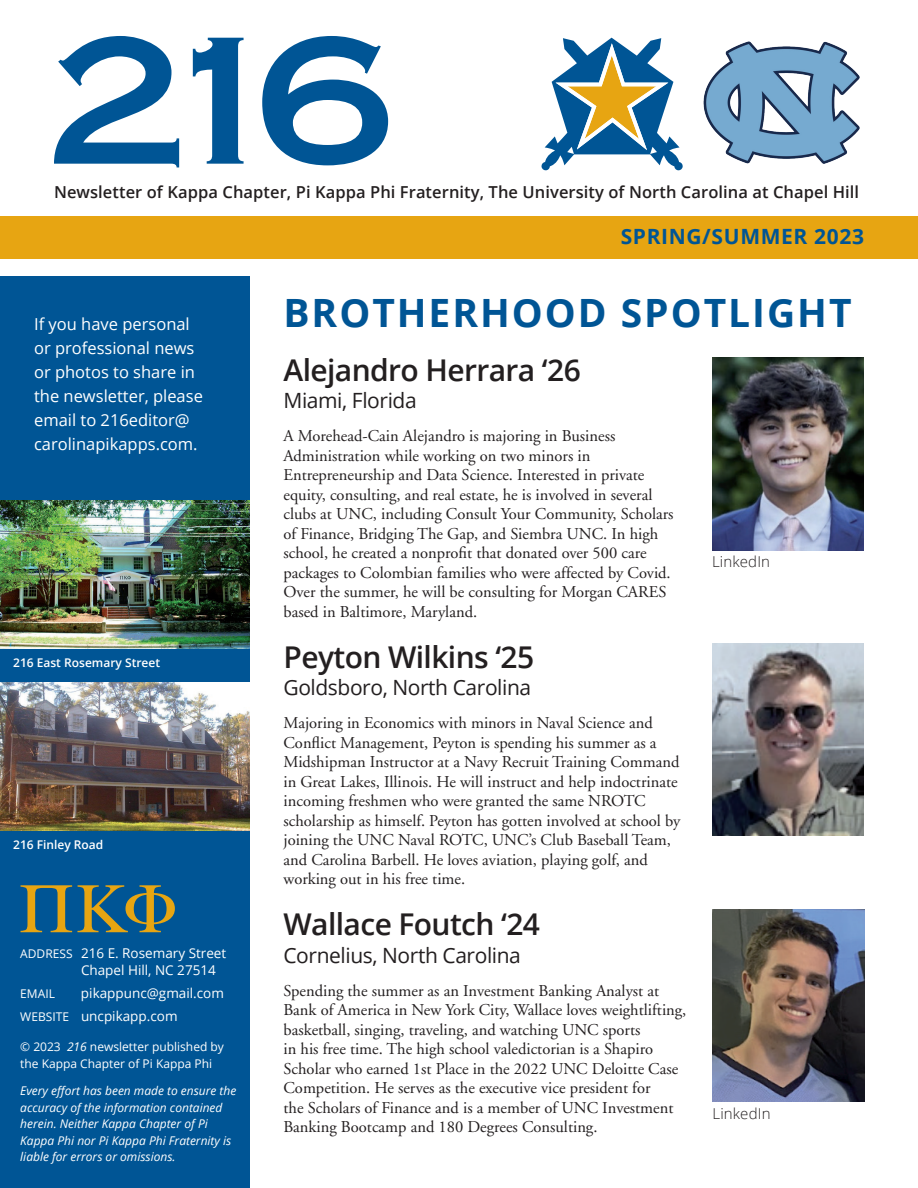
<style>
.page{position:relative;width:918px;height:1188px;background:#fff}
.page>*{position:absolute;margin:0;border:0;box-sizing:border-box;transform-origin:0 0}
.t1{font:700 39px "Open Sans";letter-spacing:.05em;color:#005595}
.t2{font:600 30px "Open Sans";letter-spacing:-.02em;color:#231f20}
.t3{font:21px "Open Sans";letter-spacing:-.02em;color:#231f20}
.t4{font:700 21px "Open Sans";letter-spacing:.03em;color:#005595}
.t5{font:16.5px/19.5px "Adobe Garamond";color:#231f20}
.t6{font:16.5px/24px "Open Sans";color:#fff}
.t7{font:600 16.5px "Open Sans";letter-spacing:.005em;color:#231f20}
.t8{font:300 15px "Open Sans";letter-spacing:.01em;color:#231f20}
.t9{font:13.5px/16.5px "Open Sans";color:#fff}
.t10{font:italic 12px/16.5px "Open Sans";color:#fff}
.t11{font:12px/16.5px "Open Sans";color:#fff}
.t12{font:600 12px "Open Sans";color:#fff}
.s1{font-size:12px}
.s2{font-style:italic}
</style>
<div class="page">
<svg style="left:54px;top:36px;width:334px;height:131px"></svg>
<svg style="left:542px;top:38px;width:141px;height:132px"></svg>
<img style="left:704px;top:42px;width:155px;height:122px">
<div style="left:0;top:216px;width:918px;height:42px;background:#e7a512"></div>
<div style="left:0;top:277px;width:250px;height:911px;background:#005595"></div>
<svg style="left:21px;top:885px;width:154px;height:47px"></svg>
<img style="left:712px;top:358px;width:152px;height:192px">
<img style="left:0;top:682px;width:249px;height:149px">
<img style="left:0;top:500px;width:249px;height:149px">
<img style="left:712px;top:643px;width:152px;height:193px">
<img style="left:712px;top:909px;width:152px;height:193px">
<p class="t7" style="left:54px;top:180px;width:807px">Newsletter of Kappa Chapter, Pi Kappa Phi Fraternity, The University of North Carolina at Chapel Hill</p>
<p class="t4" style="left:621px;top:222px;width:245px">SPRING/SUMMER 2023</p>
<p class="t6" style="left:34px;top:312px;width:170px">If you have personal or professional news or photos to share in the newsletter, please email to 216editor@ carolinapikapps.com.</p>
<p class="t12" style="left:13px;top:654px;width:148px">216 East Rosemary Street</p>
<p class="t12" style="left:13px;top:837px;width:92px">216 Finley Road</p>
<p class="t9" style="left:81px;top:945px;width:147px;text-indent:-61px"><span class="s1">ADDRESS</span> 216 E. Rosemary Street<br>Chapel Hill, NC 27514</p>
<p class="t11" style="left:20px;top:985px;width:36px">EMAIL</p>
<p class="t9" style="left:20px;top:981px;width:205px;line-height:23.2px;text-indent:61px">pikappunc@gmail.com<br><span class="s1">WEBSITE</span> uncpikapp.com</p>
<p class="t11" style="left:20px;top:1038px;width:205px">© 2023 <span class="s2">216</span> newsletter published by the Kappa Chapter of Pi Kappa Phi</p>
<p class="t10" style="left:20px;top:1082px;width:218px">Every effort has been made to ensure the accuracy of the information contained herein. Neither Kappa Chapter of Pi Kappa Phi nor Pi Kappa Phi Fraternity is liable for errors or omissions.</p>
<h1 class="t1" style="left:284px;top:285px;width:570px">BROTHERHOOD SPOTLIGHT</h1>
<h2 class="t2" style="left:284px;top:349px;width:299px">Alejandro Herrara ‘26</h2>
<p class="t3" style="left:284px;top:386px;width:135px">Miami, Florida</p>
<p class="t5" style="left:284px;top:427px;width:392px">A Morehead-Cain Alejandro is majoring in Business Administration while working on two minors in Entrepreneurship and Data Science. Interested in private equity, consulting, and real estate, he is involved in several clubs at UNC, including Consult Your Community, Scholars of Finance, Bridging The Gap, and Siembra UNC. In high school, he created a nonprofit that donated over 500 care packages to Colombian families who were affected by Covid.<br>Over the summer, he will be consulting for Morgan CARES based in Baltimore, Maryland.</p>
<h2 class="t2" style="left:284px;top:636px;width:252px">Peyton Wilkins ‘25</h2>
<p class="t3" style="left:284px;top:673px;width:249px">Goldsboro, North Carolina</p>
<p class="t5" style="left:284px;top:714px;width:399px">Majoring in Economics with minors in Naval Science and Conflict Management, Peyton is spending his summer as a Midshipman Instructor at a Navy Recruit Training Command in Great Lakes, Illinois. He will instruct and help indoctrinate incoming freshmen who were granted the same NROTC scholarship as himself. Peyton has gotten involved at school by joining the UNC Naval ROTC, UNC’s Club Baseball Team, and Carolina Barbell. He loves aviation, playing golf, and working out in his free time.</p>
<h2 class="t2" style="left:284px;top:903px;width:258px">Wallace Foutch ‘24</h2>
<p class="t3" style="left:284px;top:941px;width:239px">Cornelius, North Carolina</p>
<p class="t5" style="left:284px;top:981px;width:404px">Spending the summer as an Investment Banking Analyst at Bank of America in New York City, Wallace loves weightlifting, basketball, singing, traveling, and watching UNC sports<br>in his free time. The high school valedictorian is a Shapiro Scholar who earned 1st Place in the 2022 UNC Deloitte Case Competition. He serves as the executive vice president for<br>the Scholars of Finance and is a member of UNC Investment Banking Bootcamp and 180 Degrees Consulting.</p>
<p class="t8" style="left:712px;top:551px;width:60px">LinkedIn</p>
<p class="t8" style="left:712px;top:1103px;width:60px">LinkedIn</p>
</div>
